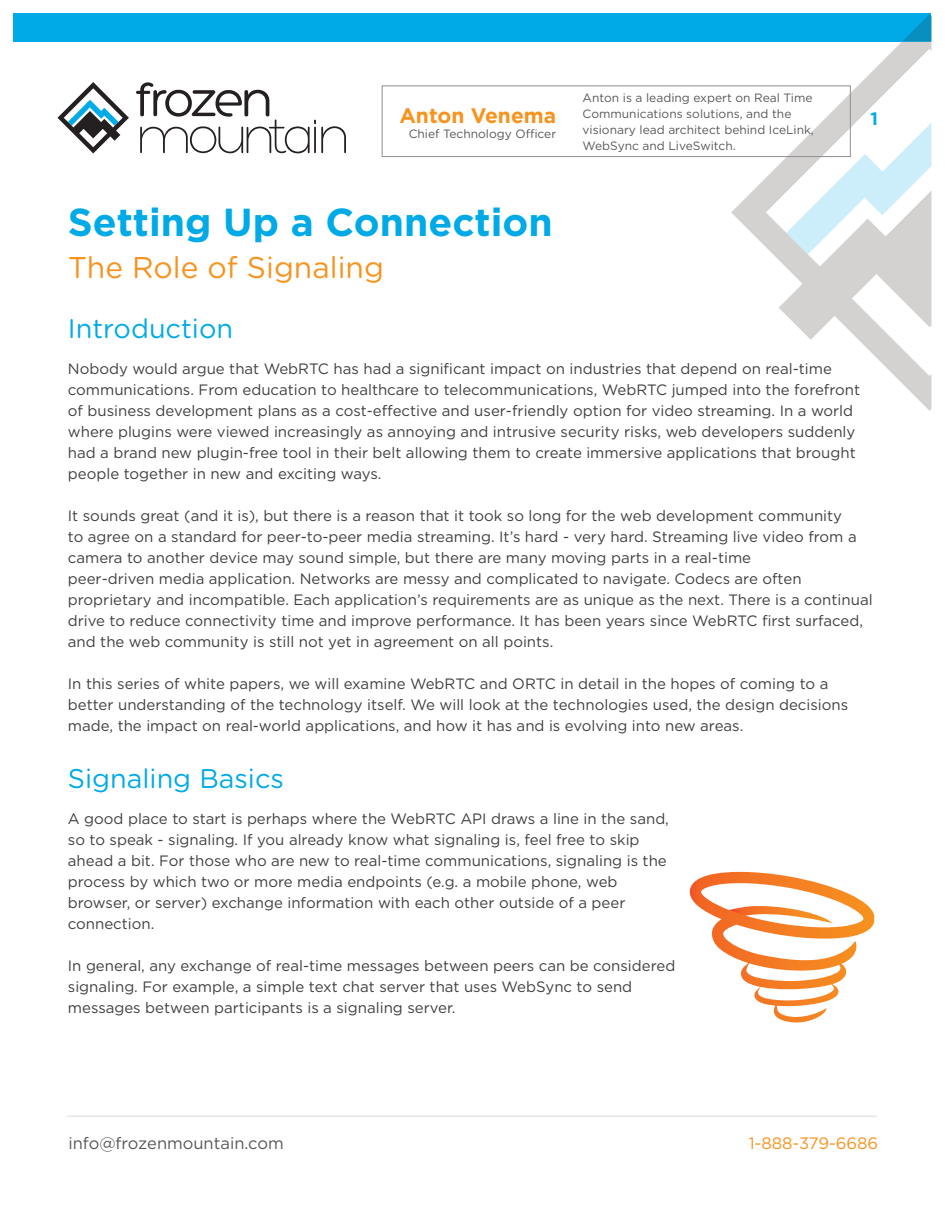
<style>
.page{position:relative;width:945px;height:1215px;background:#fff}
.page>*{position:absolute;margin:0;border:0;box-sizing:border-box;transform-origin:0 0}
.Title-Bold{font:700 39px "Gotham";color:#00aae7}
.Sub-Title{font:30px "Gotham Rounded";color:#f7931e}
.t1{font:27px "Gotham Rounded";color:#00aae7}
.Sub-Heading{font:700 21px "Gotham";color:#f7931e}
.t2{font:700 18px "Gotham";color:#00aae7}
.t3{font:16.5px "Gotham";color:#57585a}
.t4{font:16.5px "Gotham";color:#f7931e}
.Body_Copy{font:15px/21px "Gotham";color:#404041}
.Sub-Heading-2{font:12px/15.8px "Gotham";color:#57585a}
.Sub-Heading-3{font:12px "Gotham Rounded";color:#57585a}
</style>
<div class="page">
<div style="left:14px;top:14px;width:918px;height:28px;background:#00aae7"></div>
<svg style="left:731px;top:42px;width:201px;height:369px"></svg>
<svg style="left:902px;top:14px;width:29px;height:28px"></svg>
<svg style="left:786px;top:123px;width:145px;height:131px"></svg>
<svg style="left:136px;top:82px;width:210px;height:72px"></svg>
<svg style="left:58px;top:82px;width:71px;height:72px"></svg>
<hr style="left:67px;top:1116px;width:810px;height:1px;background:#e6e7e8">
<svg style="left:689px;top:872px;width:185px;height:151px"></svg>
<div style="left:382px;top:86px;width:469px;height:71px;border:1px solid #8f8f91"></div>
<p class="Sub-Heading" style="left:399px;top:101px;width:158px">Anton Venema</p>
<p class="Sub-Heading-3" style="left:409px;top:125px;width:149px">Chief Technology Officer</p>
<p class="Sub-Heading-2" style="left:583px;top:90px;width:233px">Anton is a leading expert on Real Time Communications solutions, and the visionary lead architect behind IceLink, WebSync and LiveSwitch.</p>
<p class="t2" style="left:871px;top:107px;width:9px">1</p>
<p class="Title-Bold" style="left:68px;top:197px;width:486px">Setting Up a Connection</p>
<p class="Sub-Title" style="left:68px;top:247px;width:318px">The Role of Signaling</p>
<p class="t1" style="left:68px;top:310px;width:167px">Introduction</p>
<p class="Body_Copy" style="left:68px;top:358px;width:794px">Nobody would argue that WebRTC has had a significant impact on industries that depend on real-time communications. From education to healthcare to telecommunications, WebRTC jumped into the forefront of business development plans as a cost-effective and user-friendly option for video streaming. In a world where plugins were viewed increasingly as annoying and intrusive security risks, web developers suddenly had a brand new plugin-free tool in their belt allowing them to create immersive applications that brought people together in new and exciting ways.</p>
<p class="Body_Copy" style="left:68px;top:505px;width:790px">It sounds great (and it is), but there is a reason that it took so long for the web development community to agree on a standard for peer-to-peer media streaming. It’s hard - very hard. Streaming live video from a camera to another device may sound simple, but there are many moving parts in a real-time</p>
<p class="Body_Copy" style="left:68px;top:568px;width:735px">peer-driven media application. Networks are messy and complicated to navigate. Codecs are often</p>
<p class="Body_Copy" style="left:68px;top:589px;width:806px">proprietary and incompatible. Each application’s requirements are as unique as the next. There is a continual drive to reduce connectivity time and improve performance. It has been years since WebRTC first surfaced, and the web community is still not yet in agreement on all points.</p>
<p class="Body_Copy" style="left:68px;top:673px;width:762px">In this series of white papers, we will examine WebRTC and ORTC in detail in the hopes of coming to a</p>
<p class="Body_Copy" style="left:68px;top:694px;width:782px">better understanding of the technology itself. We will look at the technologies used, the design decisions made, the impact on real-world applications, and how it has and is evolving into new areas.</p>
<p class="t1" style="left:68px;top:760px;width:217px">Signaling Basics</p>
<p class="Body_Copy" style="left:68px;top:808px;width:603px">A good place to start is perhaps where the WebRTC API draws a line in the sand, so to speak - signaling. If you already know what signaling is, feel free to skip ahead a bit. For those who are new to real-time communications, signaling is the process by which two or more media endpoints (e.g. a mobile phone, web</p>
<p class="Body_Copy" style="left:68px;top:892px;width:559px">browser, or server) exchange information with each other outside of a peer</p>
<p class="Body_Copy" style="left:68px;top:913px;width:88px">connection.</p>
<p class="Body_Copy" style="left:68px;top:955px;width:609px">In general, any exchange of real-time messages between peers can be considered signaling. For example, a simple text chat server that uses WebSync to send</p>
<p class="Body_Copy" style="left:68px;top:997px;width:389px">messages between participants is a signaling server.</p>
<p class="t3" style="left:68px;top:1132px;width:217px">info@frozenmountain.com</p>
<p class="t4" style="left:749px;top:1132px;width:131px">1-888-379-6686</p>
</div>
